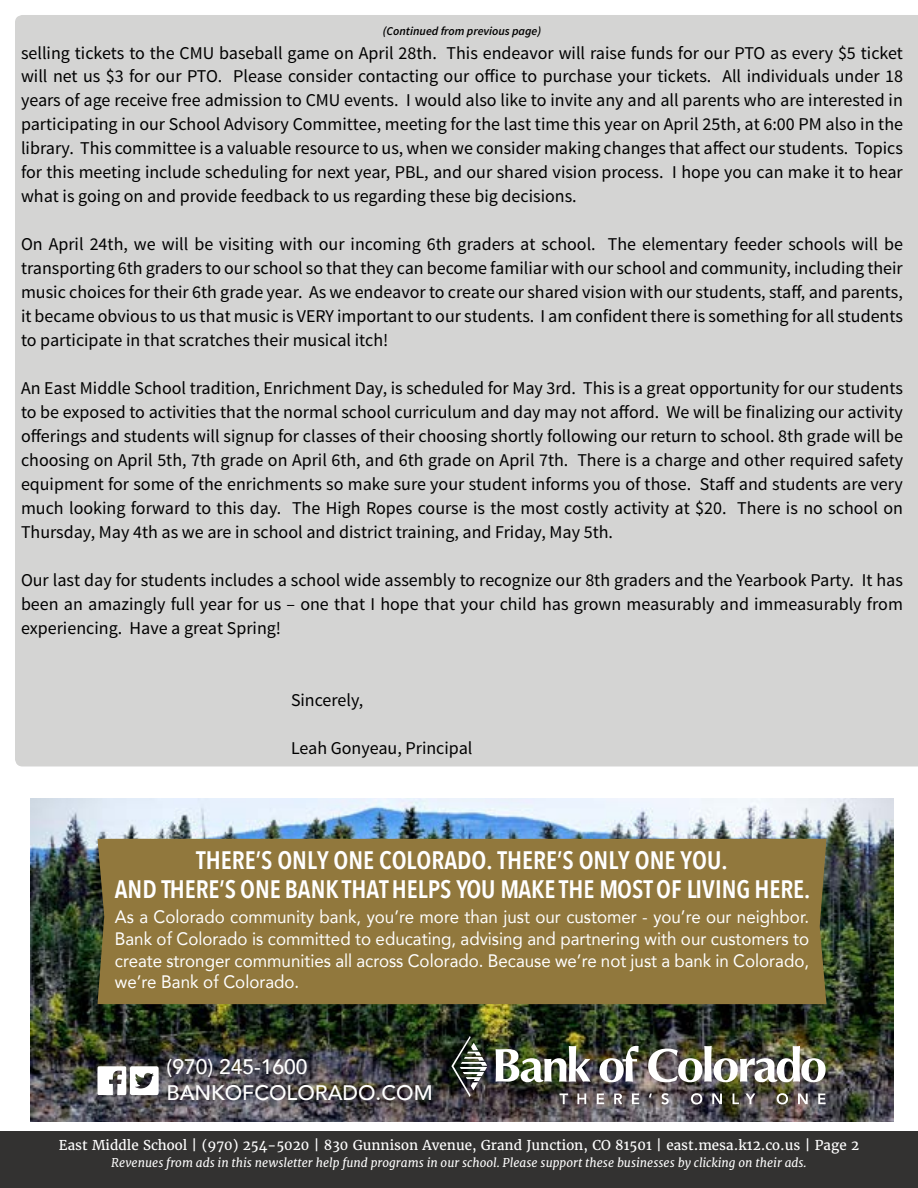
<style>
.page{position:relative;width:918px;height:1188px;background:#fff}
.page>*{position:absolute;margin:0;border:0;box-sizing:border-box;transform-origin:0 0}
.t1{font:600 25.2px "Avenir Next Condensed";color:#fff}
.t2{font:500 21px/25.2px "Avenir";color:#fff}
.t3{font:18px/24px "Source Sans Pro";color:#000;text-align:justify}
.t4{font:18px/21.6px "Avenir";color:#fff;text-align:justify;scale:.94 1}
.t5{font:13.5px "Merriweather";color:#fff}
.t6{font:italic 12px "Merriweather";color:#fff}
.t7{font:italic 600 12px "Source Sans Pro";color:#000}
</style>
<div class="page">
<div style="left:0;top:1131px;width:918px;height:57px;background:#333231"></div>
<div style="left:15px;top:15px;width:903px;height:751px;background:#d4d4d3"></div>
<img style="left:30px;top:798px;width:864px;height:324px">
<div style="left:98px;top:839px;width:728px;height:165px;background:#91783d"></div>
<svg style="left:451px;top:1036px;width:36px;height:61px;background:#50554e"></svg>
<img style="left:496px;top:1046px;width:95px;height:36px">
<svg style="left:599px;top:1046px;width:40px;height:36px"></svg>
<img style="left:648px;top:1046px;width:178px;height:36px">
<svg style="left:559px;top:1093px;width:9px;height:11px"></svg>
<svg style="left:577px;top:1093px;width:9px;height:11px"></svg>
<svg style="left:597px;top:1093px;width:7px;height:11px"></svg>
<svg style="left:614px;top:1093px;width:8px;height:11px"></svg>
<svg style="left:632px;top:1093px;width:7px;height:11px"></svg>
<svg style="left:649px;top:1093px;width:3px;height:4px"></svg>
<svg style="left:661px;top:1093px;width:8px;height:11px"></svg>
<svg style="left:691px;top:1093px;width:11px;height:11px"></svg>
<svg style="left:712px;top:1093px;width:10px;height:11px"></svg>
<svg style="left:733px;top:1093px;width:6px;height:11px"></svg>
<svg style="left:745px;top:1093px;width:10px;height:11px"></svg>
<svg style="left:777px;top:1093px;width:11px;height:11px"></svg>
<svg style="left:798px;top:1093px;width:10px;height:11px"></svg>
<svg style="left:818px;top:1093px;width:8px;height:11px"></svg>
<svg style="left:184px;top:1090px;width:3px;height:4px"></svg>
<svg style="left:98px;top:1066px;width:61px;height:29px"></svg>
<p class="t7" style="left:383px;top:23px;width:160px">(Continued from previous page)</p>
<p class="t3" style="left:21px;top:41px;width:884px">selling tickets to the CMU baseball game on April 28th. This endeavor will raise funds for our PTO as every $5 ticket will net us $3 for our PTO. Please consider contacting our office to purchase your tickets. All individuals under 18 years of age receive free admission to CMU events. I would also like to invite any and all parents who are interested in participating in our School Advisory Committee, meeting for the last time this year on April 25th, at 6:00 PM also in the library. This committee is a valuable resource to us, when we consider making changes that affect our students. Topics for this meeting include scheduling for next year, PBL, and our shared vision process. I hope you can make it to hear what is going on and provide feedback to us regarding these big decisions.</p>
<p class="t3" style="left:21px;top:233px;width:884px">On April 24th, we will be visiting with our incoming 6th graders at school. The elementary feeder schools will be transporting 6th graders to our school so that they can become familiar with our school and community, including their music choices for their 6th grade year. As we endeavor to create our shared vision with our students, staff, and parents, it became obvious to us that music is VERY important to our students. I am confident there is something for all students to participate in that scratches their musical itch!</p>
<p class="t3" style="left:21px;top:377px;width:884px">An East Middle School tradition, Enrichment Day, is scheduled for May 3rd. This is a great opportunity for our students to be exposed to activities that the normal school curriculum and day may not afford. We will be finalizing our activity offerings and students will signup for classes of their choosing shortly following our return to school. 8th grade will be choosing on April 5th, 7th grade on April 6th, and 6th grade on April 7th. There is a charge and other required safety equipment for some of the enrichments so make sure your student informs you of those. Staff and students are very much looking forward to this day. The High Ropes course is the most costly activity at $20. There is no school on Thursday, May 4th as we are in school and district training, and Friday, May 5th.</p>
<p class="t3" style="left:21px;top:569px;width:884px">Our last day for students includes a school wide assembly to recognize our 8th graders and the Yearbook Party. It has been an amazingly full year for us – one that I hope that your child has grown measurably and immeasurably from experiencing. Have a great Spring!</p>
<p class="t3" style="left:291px;top:689px;width:74px">Sincerely,</p>
<p class="t3" style="left:291px;top:737px;width:183px">Leah Gonyeau, Principal</p>
<h1 class="t1" style="left:196px;top:838px;width:533px">THERE’S ONLY ONE COLORADO. THERE’S ONLY ONE YOU.</h1>
<h1 class="t1" style="left:115px;top:868px;width:697px">AND THERE’S ONE BANK THAT HELPS YOU MAKE THE MOST OF LIVING HERE.</h1>
<p class="t4" style="left:115px;top:906px;width:740px">As a Colorado community bank, you’re more than just our customer - you’re our neighbor.<br>Bank of Colorado is committed to educating, advising and partnering with our customers to create stronger communities all across Colorado. Because we’re not just a bank in Colorado, we’re Bank of Colorado.</p>
<p class="t2" style="left:166px;top:1053px;width:268px">(970) 245-1600<br>BANKOFCOLORADO.COM</p>
<p class="t5" style="left:59px;top:1137px;width:802px">East Middle School | (970) 254-5020 | 830 Gunnison Avenue, Grand Junction, CO 81501 | east.mesa.k12.co.us | Page 2</p>
<p class="t6" style="left:111px;top:1155px;width:697px">Revenues from ads in this newsletter help fund programs in our school. Please support these businesses by clicking on their ads.</p>
</div>
